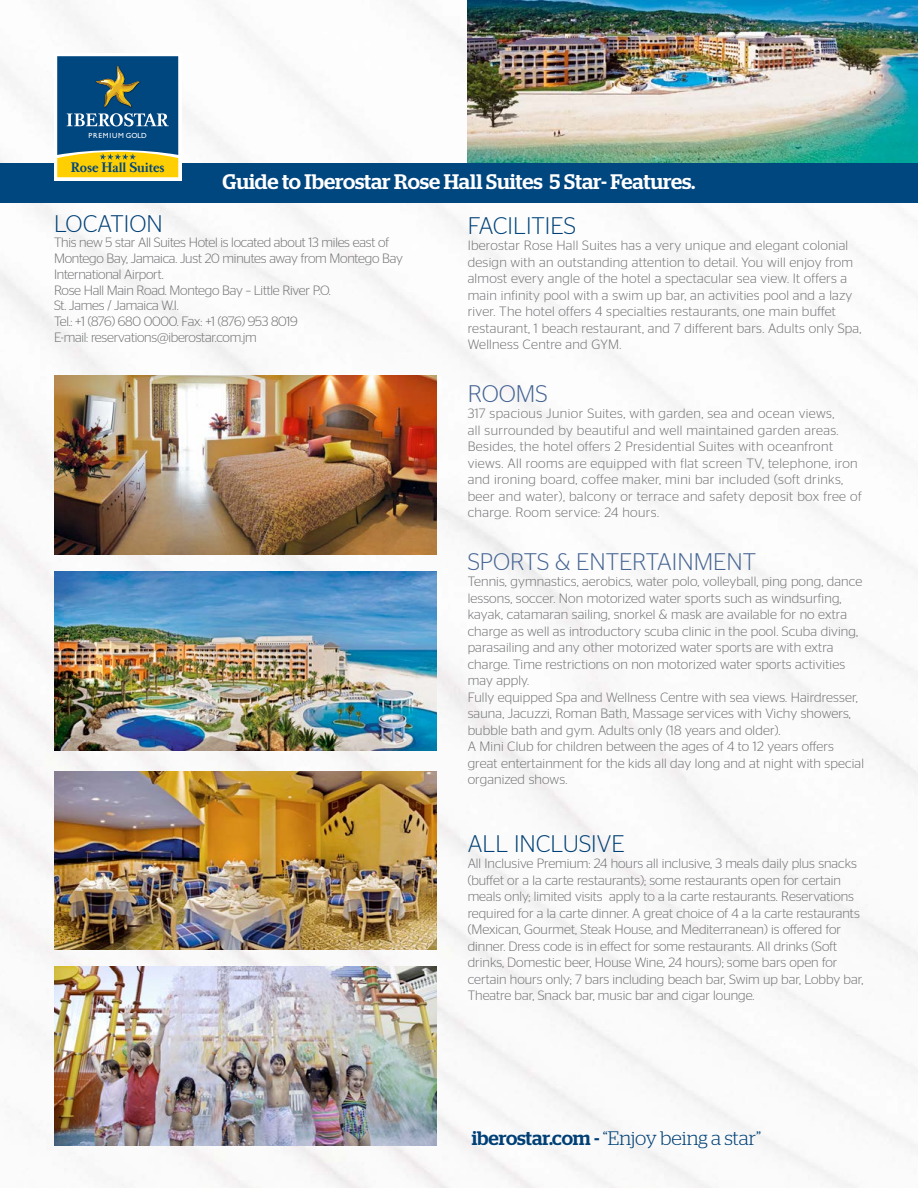
<style>
.page{position:relative;width:918px;height:1188px;background:#fff}
.page>*{position:absolute;margin:0;border:0;box-sizing:border-box;transform-origin:0 0}
.t1{font:300 24px "Stag Sans";color:#466594}
.t2{font:300 24px "Stag Sans";color:#004076}
.t3{font:300 24px "Stag Sans";color:#00467f}
.t4{font:300 24px "Stag Sans";color:#426292}
.t5{font:500 21px "Stag";color:#fff}
.t6{font:300 19.5px "Stag";color:#004076}
.t7{font:700 14.7px "Pradell";letter-spacing:-.015em;color:#00467f}
.t8{font:300 13.5px/16.5px "Stag Sans";letter-spacing:.01em;color:#6d6e71}
.t9{font:300 13.5px/16.5px "Stag Sans";letter-spacing:.03em;color:#6d6e71}
.t10{font:300 13.5px/15.8px "Stag Sans";letter-spacing:-.02em;color:#6d6e71}
.t11{font:7.5px "Gill Sans";letter-spacing:.1em;color:#fff}
.s1{color:#004076}
.s2{font-weight:500}
</style>
<div class="page">
<img style="left:0;top:0;width:918px;height:1188px">
<div style="left:0;top:163px;width:918px;height:39px;background:#00467f"></div>
<img style="left:54px;top:967px;width:383px;height:178px">
<img style="left:54px;top:771px;width:383px;height:179px">
<img style="left:54px;top:572px;width:383px;height:178px">
<img style="left:54px;top:376px;width:383px;height:178px">
<img style="left:468px;top:0;width:450px;height:163px">
<svg style="left:54px;top:53px;width:127px;height:127px"></svg>
<svg style="left:57px;top:56px;width:121px;height:121px;background:#466e6b"></svg>
<p class="t11" style="left:89px;top:131px;width:60px">PREMIUM GOLD</p>
<p class="t7" style="left:71px;top:159px;width:95px">Rose Hall Suites</p>
<h2 class="t5" style="left:223px;top:169px;width:474px">Guide to Iberostar Rose Hall Suites 5 Star- Features.</h2>
<h1 class="t2" style="left:54px;top:210px;width:110px">LOCATION</h1>
<p class="t10" style="left:54px;top:235px;width:350px">This new 5 star All Suites Hotel is located about 13 miles east of Montego Bay, Jamaica. Just 20 minutes away from Montego Bay International Airport.<br>Rose Hall Main Road. Montego Bay – Little River P.O.<br>St. James / Jamaica W.I.<br>Tel.: +1 (876) 680 0000. Fax: +1 (876) 953 8019<br>E-mail: reservations@iberostar.com.jm</p>
<h1 class="t3" style="left:468px;top:212px;width:110px"><span class="s1">FA</span>CILITI<span class="s1">ES</span></h1>
<p class="t8" style="left:468px;top:237px;width:395px">Iberostar Rose Hall Suites has a very unique and elegant colonial design with an outstanding attention to detail. You will enjoy from almost every angle of the hotel a spectacular sea view. It offers a main infinity pool with a swim up bar, an activities pool and a lazy river. The hotel offers 4 specialties restaurants, one main buffet restaurant, 1 beach restaurant, and 7 different bars. Adults only Spa, Wellness Centre and GYM.</p>
<h1 class="t4" style="left:468px;top:380px;width:81px">ROOMS</h1>
<p class="t9" style="left:468px;top:405px;width:395px">317 spacious Junior Suites, with garden, sea and ocean views,<br>all surrounded by beautiful and well maintained garden areas.<br>Besides, the hotel offers 2 Presidential Suites with oceanfront views. All rooms are equipped with flat screen TV, telephone, iron and ironing board, coffee maker, mini bar included (soft drinks, beer and water), balcony or terrace and safety deposit box free of charge. Room service: 24 hours.</p>
<h1 class="t1" style="left:468px;top:548px;width:290px">SPORTS &amp; ENTERTAINMENT</h1>
<p class="t8" style="left:468px;top:573px;width:398px">Tennis, gymnastics, aerobics, water polo, volleyball, ping pong, dance lessons, soccer. Non motorized water sports such as windsurfing, kayak, catamaran sailing, snorkel &amp; mask are available for no extra charge as well as introductory scuba clinic in the pool. Scuba diving, parasailing and any other motorized water sports are with extra charge. Time restrictions on non motorized water sports activities may apply.<br>Fully equipped Spa and Wellness Centre with sea views. Hairdresser, sauna, Jacuzzi, Roman Bath, Massage services with Vichy showers, bubble bath and gym. Adults only (18 years and older).<br>A Mini Club for children between the ages of 4 to 12 years offers great entertainment for the kids all day long and at night with special organized shows.</p>
<h1 class="t2" style="left:468px;top:830px;width:158px">ALL INCLUSIVE</h1>
<p class="t8" style="left:468px;top:855px;width:397px">All Inclusive Premium: 24 hours all inclusive, 3 meals daily plus snacks (buffet or a la carte restaurants); some restaurants open for certain meals only; limited visits apply to a la carte restaurants. Reservations required for a la carte dinner. A great choice of 4 a la carte restaurants (Mexican, Gourmet, Steak House, and Mediterranean) is offered for dinner. Dress code is in effect for some restaurants. All drinks (Soft drinks, Domestic beer, House Wine, 24 hours); some bars open for certain hours only; 7 bars including beach bar, Swim up bar, Lobby bar, Theatre bar, Snack bar, music bar and cigar lounge.</p>
<h3 class="t6" style="left:472px;top:1127px;width:291px"><span class="s2">iberostar.com -</span> “Enjoy being a star”</h3>
</div>
